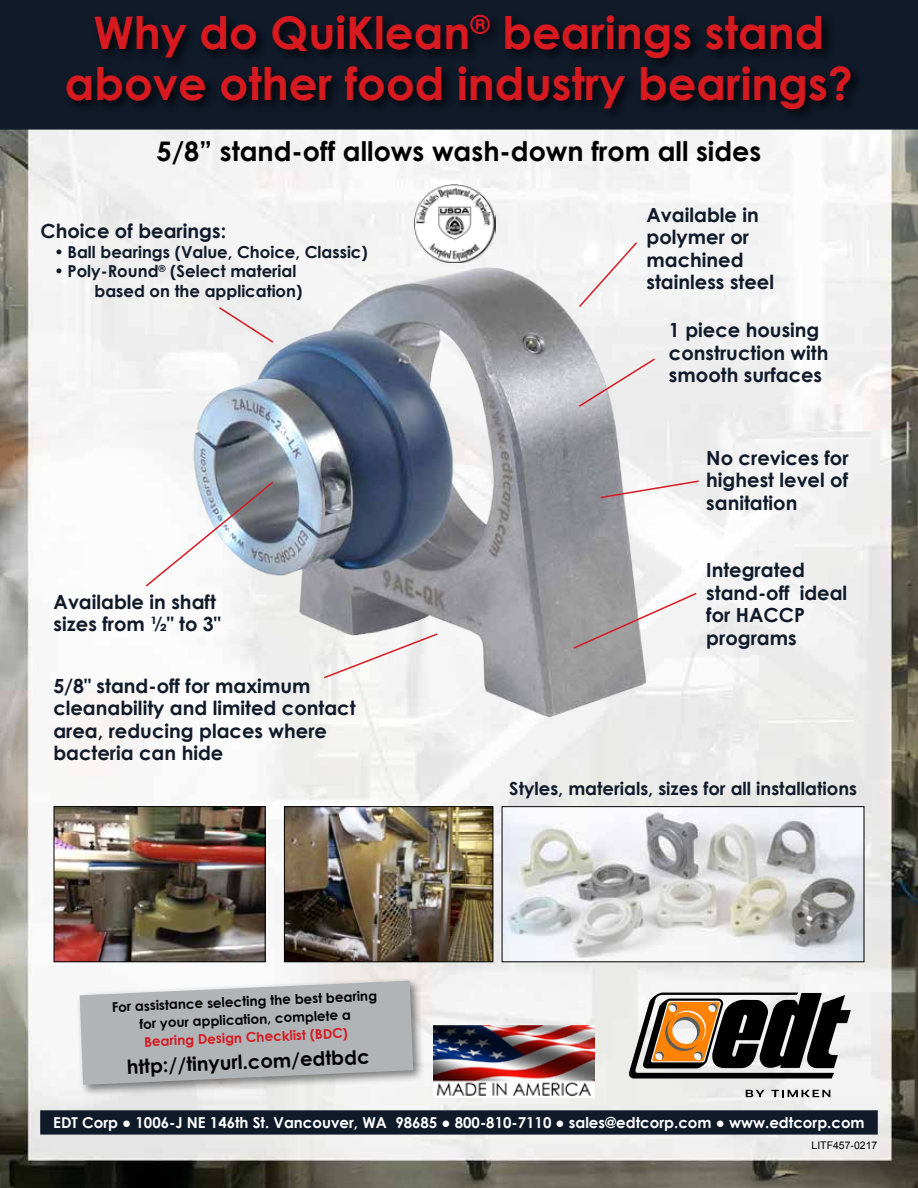
<style>
.page{position:relative;width:918px;height:1188px;background:#fff}
.page>*{position:absolute;margin:0;border:0;box-sizing:border-box;transform-origin:0 0}
.t1{font:700 45px/51px "Century Gothic";color:#d71920;text-align:center}
.t2{font:700 27px "Century Gothic";color:#000}
.t3{font:700 19.5px/22.5px "Century Gothic";color:#101a29}
.t4{font:700 19.5px "Century Gothic";color:#000}
.t5{font:700 18px "Century Gothic";color:#101a29}
.t6{font:700 16.5px/19.5px "Century Gothic";color:#101a29}
.t7{font:700 15px "Century Gothic";color:#fff}
.t8{font:700 13.5px/18px "Century Gothic";color:#000;text-align:center}
.t9{font:700 13.5px "Century Gothic";color:#d71920}
.t10{font:10.5px "Arial";color:#000}
</style>
<div class="page">
<img style="left:0;top:130px;width:918px;height:1058px">
<div style="left:40px;top:1110px;width:838px;height:25px;background:#101a29;border:2px solid #101a29"></div>
<svg style="left:746px;top:1090px;width:18px;height:7px"></svg>
<svg style="left:771px;top:1090px;width:59px;height:7px"></svg>
<svg style="left:628px;top:993px;width:223px;height:86px"></svg>
<img style="left:504px;top:808px;width:358px;height:152px">
<div style="left:502px;top:806px;width:362px;height:156px;border:1px solid #000"></div>
<img style="left:164px;top:243px;width:507px;height:498px">
<img style="left:286px;top:808px;width:205px;height:152px">
<div style="left:284px;top:806px;width:209px;height:156px;border:1px solid #000"></div>
<img style="left:56px;top:808px;width:208px;height:152px">
<div style="left:54px;top:806px;width:212px;height:156px;border:1px solid #000"></div>
<img style="left:433px;top:1026px;width:161px;height:71px">
<img style="left:415px;top:184px;width:81px;height:79px">
<svg style="left:577px;top:357px;width:80px;height:51px;background:#dfd9db"></svg>
<svg style="left:572px;top:592px;width:126px;height:58px"></svg>
<div style="left:76px;top:977px;width:349px;height:120px;background:#000;opacity:.5"></div>
<svg style="left:80px;top:981px;width:333px;height:104px;background:#b5b8b9"></svg>
<div style="left:0;top:0;width:918px;height:130px;background:#101a29"></div>
<div style="left:63px;top:11px;width:801px;height:111px;background:#000;opacity:.75"></div>
<svg style="left:322px;top:632px;width:117px;height:48px"></svg>
<svg style="left:217px;top:306px;width:58px;height:38px"></svg>
<svg style="left:599px;top:479px;width:101px;height:20px"></svg>
<svg style="left:144px;top:480px;width:131px;height:108px"></svg>
<svg style="left:577px;top:241px;width:62px;height:68px"></svg>
<h1 class="t1" style="left:65px;top:5px;width:790px">Why do QuiKlean<sup>®</sup> bearings stand above other food industry bearings?</h1>
<h2 class="t2" style="left:157px;top:131px;width:606px">5/8” stand-off allows wash-down from all sides</h2>
<p class="t3" style="left:41px;top:219px;width:187px">Choice of bearings:</p>
<p class="t6" style="left:54px;top:241px;width:315px">• Ball bearings (Value, Choice, Classic)</p>
<p class="t6" style="left:94px;top:261px;width:209px;text-indent:-40px">• Poly-Round<sup>®</sup> (Select material based on the application)</p>
<p class="t3" style="left:54px;top:589px;width:169px">Available in shaft sizes from ½" to 3"</p>
<p class="t3" style="left:53px;top:674px;width:304px">5/8" stand-off for maximum cleanability and limited contact area, reducing places where bacteria can hide</p>
<p class="t8" style="left:111px;top:999px;width:267px;rotate:-3deg">For assistance selecting the best bearing for your application, complete a</p>
<p class="t9" style="left:144px;top:1032px;width:205px;rotate:-3deg">Bearing Design Checklist (BDC)</p>
<p class="t4" style="left:126px;top:1053px;width:244px;rotate:-3deg">http://tinyurl.com/edtbdc</p>
<p class="t3" style="left:647px;top:203px;width:129px">Available in polymer or machined stainless steel</p>
<p class="t3" style="left:669px;top:318px;width:161px">1 piece housing construction with smooth surfaces</p>
<p class="t3" style="left:706px;top:446px;width:144px;text-align:justify">No crevices for highest level of sanitation</p>
<p class="t3" style="left:706px;top:558px;width:143px">Integrated stand-off ideal for HACCP programs</p>
<p class="t5" style="left:509px;top:775px;width:349px">Styles, materials, sizes for all installations</p>
<p class="t7" style="left:53px;top:1111px;width:813px">EDT Corp ● 1006-J NE 146th St. Vancouver, WA 98685 ● 800-810-7110 ● sales@edtcorp.com ● www.edtcorp.com</p>
<p class="t10" style="left:812px;top:1138px;width:67px">LITF457-0217</p>
</div>
